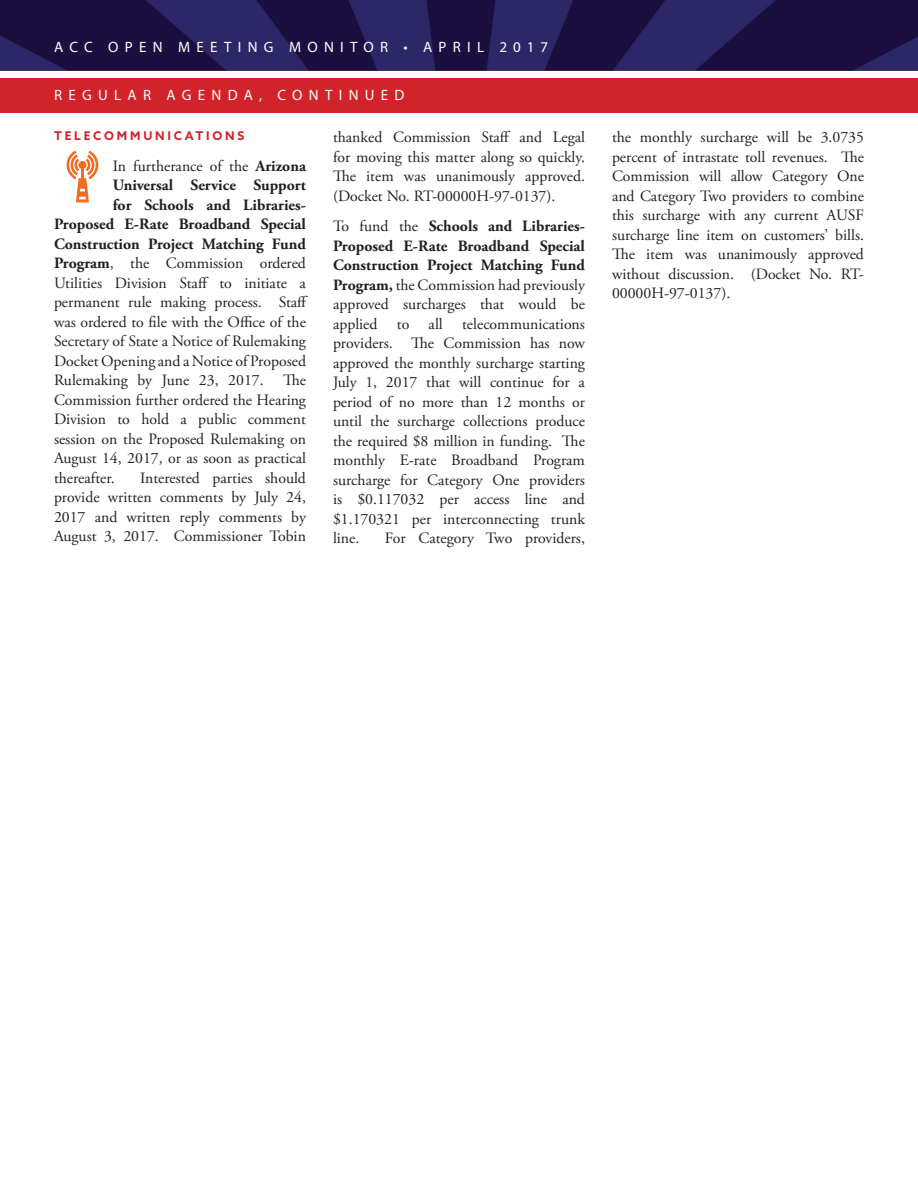
<style>
.page{position:relative;width:918px;height:1188px;background:#fff}
.page>*{position:absolute;margin:0;border:0;box-sizing:border-box;transform-origin:0 0}
.Body_copy{font:15.75px/19.5px "Adobe Garamond Pro";color:#231f20;text-align:justify}
.Body_copy-2{font:700 15.75px "Adobe Garamond Pro";color:#231f20}
.Red_banner_tags{font:15px "Myriad Pro";letter-spacing:.42em;color:#fff}
.Body_copy-3{font:700 12px "Azo Sans";letter-spacing:.235em;color:#d2232a}
.s1{font-weight:700}
</style>
<div class="page">
<img style="left:0;top:0;width:918px;height:71px">
<div style="left:0;top:78px;width:918px;height:35px;background:#d2232a"></div>
<svg style="left:66px;top:151px;width:32px;height:51px"></svg>
<p class="Red_banner_tags" style="left:54px;top:37px;width:496px">ACC OPEN MEETING MONITOR • APRIL 2017</p>
<p class="Red_banner_tags" style="left:54px;top:86px;width:352px">REGULAR AGENDA, CONTINUED</p>
<p class="Body_copy-3" style="left:54px;top:128px;width:192px">TELECOMMUNICATIONS</p>
<p class="Body_copy" style="left:113px;top:156px;width:195px">In furtherance of the <span class="s1">Arizona</span></p>
<p class="Body_copy-2" style="left:113px;top:176px;width:195px">Universal Service Support</p>
<p class="Body_copy-2" style="left:113px;top:195px;width:195px">for Schools and Libraries-</p>
<p class="Body_copy-2" style="left:54px;top:215px;width:253px">Proposed E-Rate Broadband Special</p>
<p class="Body_copy-2" style="left:54px;top:234px;width:253px">Construction Project Matching Fund</p>
<p class="Body_copy" style="left:54px;top:254px;width:253px"><span class="s1">Program</span>, the Commission ordered</p>
<p class="Body_copy" style="left:54px;top:273px;width:254px">Utilities Division Staff to initiate a</p>
<p class="Body_copy" style="left:54px;top:293px;width:255px">permanent rule making process. Staff</p>
<p class="Body_copy" style="left:54px;top:312px;width:253px">was ordered to file with the Office of the</p>
<p class="Body_copy" style="left:54px;top:332px;width:253px">Secretary of State a Notice of Rulemaking</p>
<p class="Body_copy" style="left:54px;top:351px;width:254px">Docket Opening and a Notice of Proposed</p>
<p class="Body_copy" style="left:54px;top:371px;width:254px">Rulemaking by June 23, 2017. The</p>
<p class="Body_copy" style="left:54px;top:390px;width:254px">Commission further ordered the Hearing</p>
<p class="Body_copy" style="left:54px;top:410px;width:253px">Division to hold a public comment</p>
<p class="Body_copy" style="left:54px;top:429px;width:253px">session on the Proposed Rulemaking on</p>
<p class="Body_copy" style="left:54px;top:449px;width:253px">August 14, 2017, or as soon as practical</p>
<p class="Body_copy" style="left:54px;top:468px;width:62px">thereafter.</p>
<p class="Body_copy" style="left:54px;top:468px;width:253px;text-indent:86px">Interested parties should provide written comments by July 24, 2017 and written reply comments by August 3, 2017. Commissioner Tobin</p>
<p class="Body_copy" style="left:333px;top:128px;width:254px">thanked Commission Staff and Legal for moving this matter along so quickly.<br>The item was unanimously approved. (Docket No. RT-00000H-97-0137).</p>
<p class="Body_copy" style="left:333px;top:217px;width:254px">To fund the <span class="s1">Schools and Libraries-Proposed E-Rate Broadband Special Construction Project Matching Fund Program,</span> the Commission had previously approved surcharges that would be applied to all telecommunications providers. The Commission has now approved the monthly surcharge starting July 1, 2017 that will continue for a period of no more than 12 months or until the surcharge collections produce the required $8 million in funding. The monthly E-rate Broadband Program surcharge for Category One providers is $0.117032 per access line and $1.170321 per interconnecting trunk line.</p>
<p class="Body_copy" style="left:385px;top:529px;width:202px">For Category Two providers,</p>
<p class="Body_copy" style="left:612px;top:128px;width:254px">the monthly surcharge will be 3.0735 percent of intrastate toll revenues. The Commission will allow Category One and Category Two providers to combine this surcharge with any current AUSF surcharge line item on customers’ bills.<br>The item was unanimously approved without discussion. (Docket No. RT-00000H-97-0137).</p>
</div>
